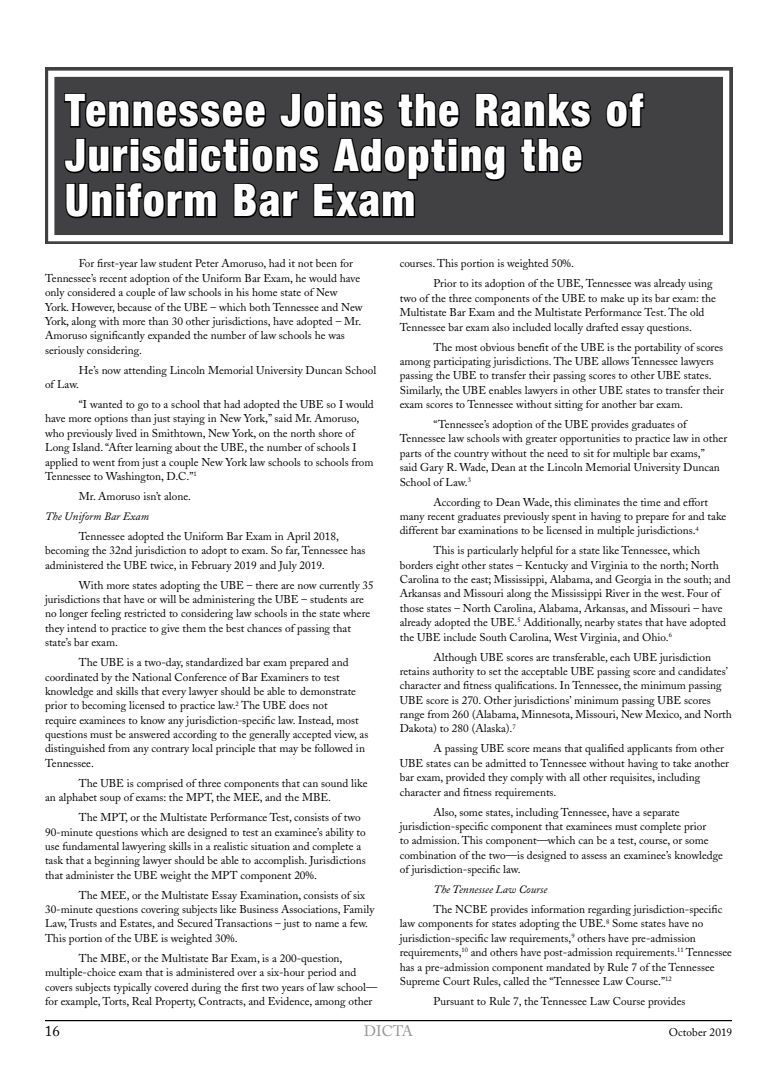
<style>
.page{position:relative;width:777px;height:1080px;background:#fff}
.page>*{position:absolute;margin:0;border:0;box-sizing:border-box;transform-origin:0 0}
.t1{font:900 condensed 45px/45px "Helvetica Neue";letter-spacing:.045em;color:#fff;scale:.95 1}
.t2{font:15px "Adobe Caslon";color:#939598}
.t3{font:15px "Adobe Caslon";color:#000}
.t4{font:11.25px/14.4px "Adobe Caslon";color:#000}
.t5{font:italic 11.25px "Adobe Caslon";color:#000}
</style>
<div class="page">
<hr style="left:45px;top:1020px;width:686px;height:1px;background:#000">
<div style="left:45px;top:67px;width:688px;height:177px;background:#414042"></div>
<div style="left:48px;top:71px;width:681px;height:170px;border:6px solid #fff"></div>
<svg style="left:63px;top:92px;width:204px;height:38px"></svg>
<svg style="left:278px;top:92px;width:107px;height:38px"></svg>
<svg style="left:396px;top:92px;width:65px;height:38px"></svg>
<svg style="left:473px;top:92px;width:119px;height:38px"></svg>
<svg style="left:604px;top:91px;width:41px;height:39px"></svg>
<svg style="left:519px;top:137px;width:64px;height:38px"></svg>
<svg style="left:63px;top:137px;width:444px;height:83px"></svg>
<h1 class="t1" style="left:65px;top:87px;width:609px">Tennessee Joins the Ranks of<br>Jurisdictions Adopting the<br>Uniform Bar Exam</h1>
<p class="t4" style="left:45px;top:257px;width:319px;text-indent:34px">For first-year law student Peter Amoruso, had it not been for Tennessee’s recent adoption of the Uniform Bar Exam, he would have only considered a couple of law schools in his home state of New York. However, because of the UBE – which both Tennessee and New York, along with more than 30 other jurisdictions, have adopted – Mr.<br>Amoruso significantly expanded the number of law schools he was seriously considering.</p>
<p class="t4" style="left:45px;top:363px;width:332px;text-indent:34px">He’s now attending Lincoln Memorial University Duncan School of Law.</p>
<p class="t4" style="left:45px;top:397px;width:330px;text-indent:34px">“I wanted to go to a school that had adopted the UBE so I would have more options than just staying in New York,” said Mr. Amoruso, who previously lived in Smithtown, New York, on the north shore of Long Island. “After learning about the UBE, the number of schools I applied to went from just a couple New York law schools to schools from Tennessee to Washington, D.C.”<sup>1</sup></p>
<p class="t4" style="left:79px;top:489px;width:114px">Mr. Amoruso isn’t alone.</p>
<p class="t5" style="left:45px;top:510px;width:105px">The Uniform Bar Exam</p>
<p class="t4" style="left:45px;top:529px;width:322px;text-indent:34px">Tennessee adopted the Uniform Bar Exam in April 2018, becoming the 32nd jurisdiction to adopt to exam. So far, Tennessee has administered the UBE twice, in February 2019 and July 2019.</p>
<p class="t4" style="left:45px;top:578px;width:330px;text-indent:34px">With more states adopting the UBE – there are now currently 35 jurisdictions that have or will be administering the UBE – students are no longer feeling restricted to considering law schools in the state where they intend to practice to give them the best chances of passing that state’s bar exam.</p>
<p class="t4" style="left:45px;top:655px;width:324px;text-indent:34px">The UBE is a two-day, standardized bar exam prepared and coordinated by the National Conference of Bar Examiners to test knowledge and skills that every lawyer should be able to demonstrate prior to becoming licensed to practice law.<sup>2</sup> The UBE does not<br>require examinees to know any jurisdiction-specific law. Instead, most questions must be answered according to the generally accepted view, as distinguished from any contrary local principle that may be followed in Tennessee.</p>
<p class="t4" style="left:45px;top:776px;width:324px;text-indent:34px">The UBE is comprised of three components that can sound like an alphabet soup of exams: the MPT, the MEE, and the MBE.</p>
<p class="t4" style="left:45px;top:810px;width:322px;text-indent:34px">The MPT, or the Multistate Performance Test, consists of two 90-minute questions which are designed to test an examinee’s ability to use fundamental lawyering skills in a realistic situation and complete a task that a beginning lawyer should be able to accomplish. Jurisdictions that administer the UBE weight the MPT component 20%.</p>
<p class="t4" style="left:45px;top:888px;width:330px;text-indent:34px">The MEE, or the Multistate Essay Examination, consists of six 30-minute questions covering subjects like Business Associations, Family Law, Trusts and Estates, and Secured Transactions – just to name a few.<br>This portion of the UBE is weighted 30%.</p>
<p class="t4" style="left:45px;top:951px;width:333px;text-indent:34px">The MBE, or the Multistate Bar Exam, is a 200-question, multiple-choice exam that is administered over a six-hour period and covers subjects typically covered during the first two years of law school— for example, Torts, Real Property, Contracts, and Evidence, among other</p>
<p class="t4" style="left:433px;top:254px;width:280px;line-height:20px;text-indent:-34px">courses. This portion is weighted 50%.<br>Prior to its adoption of the UBE, Tennessee was already using</p>
<p class="t4" style="left:399px;top:291px;width:317px">two of the three components of the UBE to make up its bar exam: the<br>Multistate Bar Exam and the Multistate Performance Test. The old<br>Tennessee bar exam also included locally drafted essay questions.</p>
<p class="t4" style="left:399px;top:340px;width:326px;text-indent:34px">The most obvious benefit of the UBE is the portability of scores among participating jurisdictions. The UBE allows Tennessee lawyers passing the UBE to transfer their passing scores to other UBE states.<br>Similarly, the UBE enables lawyers in other UBE states to transfer their exam scores to Tennessee without sitting for another bar exam.</p>
<p class="t4" style="left:399px;top:417px;width:329px;text-indent:34px">“Tennessee’s adoption of the UBE provides graduates of Tennessee law schools with greater opportunities to practice law in other parts of the country without the need to sit for multiple bar exams,”<br>said Gary R. Wade, Dean at the Lincoln Memorial University Duncan School of Law.<sup>3</sup></p>
<p class="t4" style="left:399px;top:495px;width:328px;text-indent:34px">According to Dean Wade, this eliminates the time and effort many recent graduates previously spent in having to prepare for and take different bar examinations to be licensed in multiple jurisdictions.<sup>4</sup></p>
<p class="t4" style="left:399px;top:543px;width:332px;text-indent:34px">This is particularly helpful for a state like Tennessee, which borders eight other states – Kentucky and Virginia to the north; North Carolina to the east; Mississippi, Alabama, and Georgia in the south; and Arkansas and Missouri along the Mississippi River in the west. Four of those states – North Carolina, Alabama, Arkansas, and Missouri – have already adopted the UBE.<sup>5</sup> Additionally, nearby states that have adopted the UBE include South Carolina, West Virginia, and Ohio.<sup>6</sup></p>
<p class="t4" style="left:399px;top:650px;width:333px;text-indent:34px">Although UBE scores are transferable, each UBE jurisdiction retains authority to set the acceptable UBE passing score and candidates’ character and fitness qualifications. In Tennessee, the minimum passing UBE score is 270. Other jurisdictions’ minimum passing UBE scores range from 260 (Alabama, Minnesota, Missouri, New Mexico, and North Dakota) to 280 (Alaska).<sup>7</sup></p>
<p class="t4" style="left:399px;top:742px;width:331px;text-indent:34px">A passing UBE score means that qualified applicants from other UBE states can be admitted to Tennessee without having to take another bar exam, provided they comply with all other requisites, including character and fitness requirements.</p>
<p class="t4" style="left:399px;top:805px;width:324px;text-indent:34px">Also, some states, including Tennessee, have a separate jurisdiction-specific component that examinees must complete prior<br>to admission. This component—which can be a test, course, or some combination of the two—is designed to assess an examinee’s knowledge of jurisdiction-specific law.</p>
<p class="t5" style="left:433px;top:883px;width:115px">The Tennessee Law Course</p>
<p class="t4" style="left:399px;top:902px;width:333px;text-indent:34px">The NCBE provides information regarding jurisdiction-specific law components for states adopting the UBE.<sup>8</sup> Some states have no jurisdiction-specific law requirements,<sup>9</sup> others have pre-admission requirements,<sup>10</sup> and others have post-admission requirements.<sup>11</sup> Tennessee has a pre-admission component mandated by Rule 7 of the Tennessee Supreme Court Rules, called the “Tennessee Law Course.”<sup>12</sup></p>
<p class="t4" style="left:433px;top:994px;width:253px">Pursuant to Rule 7, the Tennessee Law Course provides</p>
<h2 class="t3" style="left:45px;top:1022px;width:16px">16</h2>
<h2 class="t2" style="left:364px;top:1022px;width:50px">DICTA</h2>
<p class="t4" style="left:668px;top:1025px;width:65px">October 2019</p>
</div>
